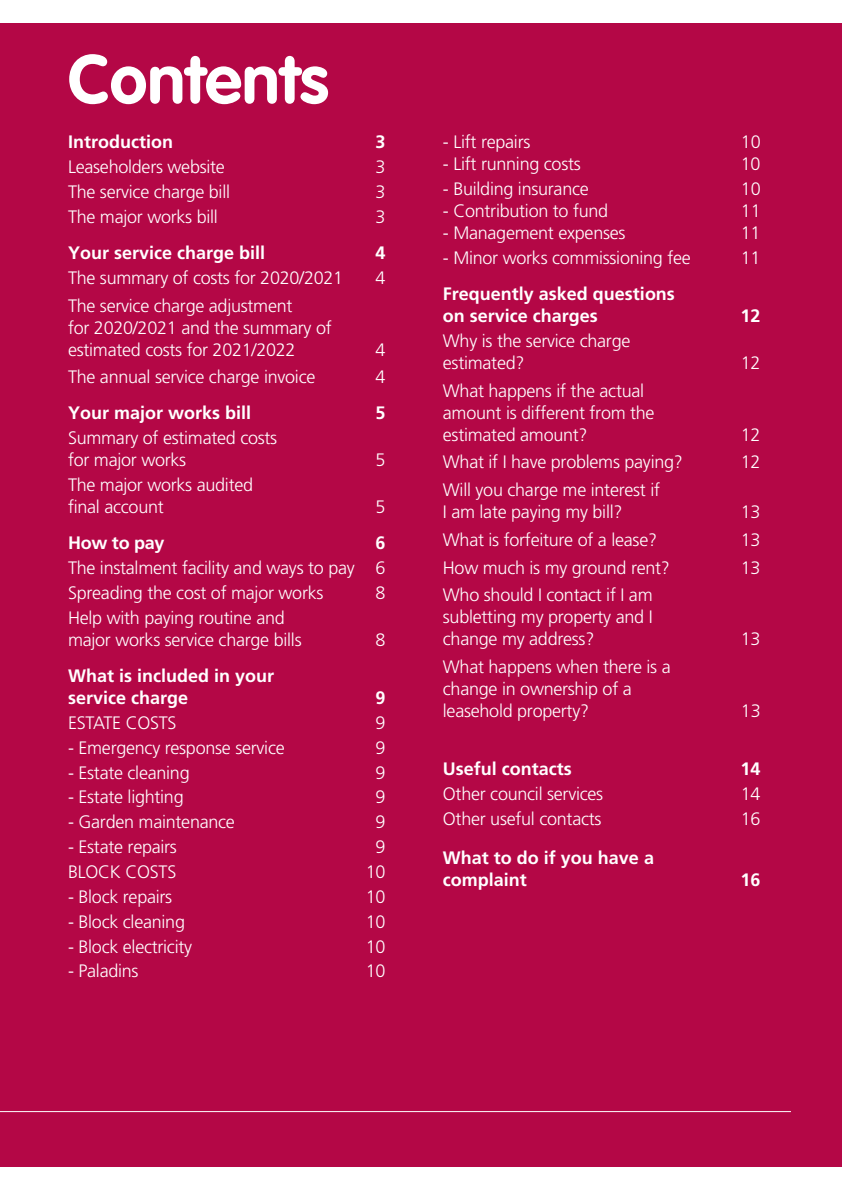
<style>
.page{position:relative;width:842px;height:1191px;background:#fff}
.page>*{position:absolute;margin:0;border:0;box-sizing:border-box;transform-origin:0 0}
.t1{font:700 68px "VAG Rounded LT";color:#fff}
.t2{font:300 18px/22px "Frutiger LT";letter-spacing:-.015em;color:#fff}
.t3{font:700 18px/22px "Frutiger LT";color:#fff}
</style>
<div class="page">
<div style="left:0;top:23px;width:842px;height:1143px;background:#b40746"></div>
<hr style="left:0;top:1111px;width:791px;height:1px;background:#fff">
<h1 class="t1" style="left:68px;top:39px;width:262px">Contents</h1>
<p class="t3" style="left:68px;top:131px;width:106px">Introduction</p>
<p class="t3" style="left:376px;top:131px;width:12px">3</p>
<p class="t2" style="left:68px;top:156px;width:158px">Leaseholders website</p>
<p class="t2" style="left:376px;top:156px;width:12px">3</p>
<p class="t2" style="left:68px;top:181px;width:164px">The service charge bill</p>
<p class="t2" style="left:376px;top:181px;width:12px">3</p>
<p class="t2" style="left:68px;top:206px;width:151px">The major works bill</p>
<p class="t2" style="left:376px;top:206px;width:12px">3</p>
<p class="t3" style="left:68px;top:242px;width:199px">Your service charge bill</p>
<p class="t3" style="left:376px;top:242px;width:12px">4</p>
<p class="t2" style="left:68px;top:267px;width:277px">The summary of costs for 2020/2021</p>
<p class="t2" style="left:376px;top:267px;width:12px">4</p>
<p class="t2" style="left:68px;top:295px;width:265px">The service charge adjustment<br>for 2020/2021 and the summary of estimated costs for 2021/2022</p>
<p class="t2" style="left:376px;top:339px;width:12px">4</p>
<p class="t2" style="left:68px;top:366px;width:249px">The annual service charge invoice</p>
<p class="t2" style="left:376px;top:366px;width:12px">4</p>
<p class="t3" style="left:68px;top:402px;width:185px">Your major works bill</p>
<p class="t3" style="left:376px;top:402px;width:12px">5</p>
<p class="t2" style="left:68px;top:427px;width:211px">Summary of estimated costs for major works</p>
<p class="t2" style="left:376px;top:449px;width:12px">5</p>
<p class="t2" style="left:68px;top:474px;width:187px">The major works audited final account</p>
<p class="t2" style="left:376px;top:496px;width:12px">5</p>
<p class="t3" style="left:68px;top:532px;width:98px">How to pay</p>
<p class="t3" style="left:376px;top:532px;width:12px">6</p>
<p class="t2" style="left:68px;top:556px;width:319px;line-height:24.8px">The instalment facility and ways to pay 6<br>Spreading the cost of major works</p>
<p class="t2" style="left:376px;top:582px;width:12px">8</p>
<p class="t2" style="left:68px;top:607px;width:235px">Help with paying routine and major works service charge bills</p>
<p class="t3" style="left:68px;top:665px;width:208px">What is included in your service charge</p>
<p class="t2" style="left:376px;top:629px;width:12px">8</p>
<p class="t3" style="left:376px;top:687px;width:12px">9</p>
<p class="t2" style="left:68px;top:712px;width:110px">ESTATE COSTS</p>
<p class="t2" style="left:376px;top:712px;width:12px">9</p>
<p class="t2" style="left:68px;top:737px;width:218px">- Emergency response service</p>
<p class="t2" style="left:376px;top:737px;width:12px">9</p>
<p class="t2" style="left:68px;top:761px;width:123px">- Estate cleaning</p>
<p class="t2" style="left:376px;top:761px;width:12px">9</p>
<p class="t2" style="left:68px;top:786px;width:117px">- Estate lighting</p>
<p class="t2" style="left:376px;top:786px;width:12px">9</p>
<p class="t2" style="left:68px;top:811px;width:168px">- Garden maintenance</p>
<p class="t2" style="left:376px;top:811px;width:12px">9</p>
<p class="t2" style="left:68px;top:836px;width:110px">- Estate repairs</p>
<p class="t2" style="left:376px;top:836px;width:12px">9</p>
<p class="t2" style="left:68px;top:861px;width:110px">BLOCK COSTS</p>
<p class="t2" style="left:366px;top:861px;width:21px">10</p>
<p class="t2" style="left:68px;top:886px;width:106px">- Block repairs</p>
<p class="t2" style="left:366px;top:886px;width:21px">10</p>
<p class="t2" style="left:68px;top:910px;width:118px">- Block cleaning</p>
<p class="t2" style="left:366px;top:910px;width:21px">10</p>
<p class="t2" style="left:68px;top:935px;width:126px">- Block electricity</p>
<p class="t2" style="left:366px;top:935px;width:21px">10</p>
<p class="t2" style="left:68px;top:960px;width:72px">- Paladins</p>
<p class="t2" style="left:366px;top:960px;width:21px">10</p>
<p class="t2" style="left:443px;top:131px;width:89px">- Lift repairs</p>
<p class="t2" style="left:741px;top:131px;width:21px">10</p>
<p class="t2" style="left:443px;top:153px;width:139px">- Lift running costs</p>
<p class="t2" style="left:741px;top:153px;width:21px">10</p>
<p class="t2" style="left:443px;top:178px;width:147px">- Building insurance</p>
<p class="t2" style="left:741px;top:178px;width:21px">10</p>
<p class="t2" style="left:443px;top:200px;width:167px">- Contribution to fund</p>
<p class="t2" style="left:741px;top:200px;width:21px">11</p>
<p class="t2" style="left:443px;top:222px;width:184px">- Management expenses</p>
<p class="t2" style="left:741px;top:222px;width:21px">11</p>
<p class="t2" style="left:443px;top:247px;width:249px">- Minor works commissioning fee</p>
<p class="t2" style="left:741px;top:247px;width:21px">11</p>
<p class="t3" style="left:443px;top:283px;width:234px">Frequently asked questions on service charges</p>
<p class="t3" style="left:740px;top:305px;width:22px">12</p>
<p class="t2" style="left:443px;top:330px;width:189px">Why is the service charge estimated?</p>
<p class="t2" style="left:443px;top:380px;width:213px">What happens if the actual amount is different from the estimated amount?</p>
<p class="t2" style="left:741px;top:352px;width:21px">12</p>
<p class="t2" style="left:741px;top:424px;width:21px">12</p>
<p class="t2" style="left:443px;top:451px;width:241px">What if I have problems paying?</p>
<p class="t2" style="left:741px;top:451px;width:21px">12</p>
<p class="t2" style="left:443px;top:479px;width:219px">Will you charge me interest if<br>I am late paying my bill?</p>
<p class="t2" style="left:741px;top:501px;width:21px">13</p>
<p class="t2" style="left:443px;top:529px;width:216px">What is forfeiture of a lease?</p>
<p class="t2" style="left:741px;top:529px;width:21px">13</p>
<p class="t2" style="left:443px;top:556px;width:229px">How much is my ground rent?</p>
<p class="t2" style="left:741px;top:556px;width:21px">13</p>
<p class="t2" style="left:443px;top:584px;width:211px;text-align:justify">Who should I contact if I am subletting my property and I change my address?</p>
<p class="t2" style="left:741px;top:628px;width:21px">13</p>
<p class="t2" style="left:443px;top:656px;width:229px">What happens when there is a change in ownership of a leasehold property?</p>
<p class="t2" style="left:741px;top:700px;width:21px">13</p>
<p class="t3" style="left:443px;top:758px;width:130px">Useful contacts</p>
<p class="t3" style="left:740px;top:758px;width:22px">14</p>
<p class="t2" style="left:443px;top:783px;width:162px">Other council services</p>
<p class="t2" style="left:741px;top:783px;width:21px">14</p>
<p class="t2" style="left:443px;top:808px;width:160px">Other useful contacts</p>
<p class="t2" style="left:741px;top:808px;width:21px">16</p>
<p class="t3" style="left:443px;top:846px;width:213px">What to do if you have a complaint</p>
<p class="t3" style="left:740px;top:868px;width:22px">16</p>
</div>
